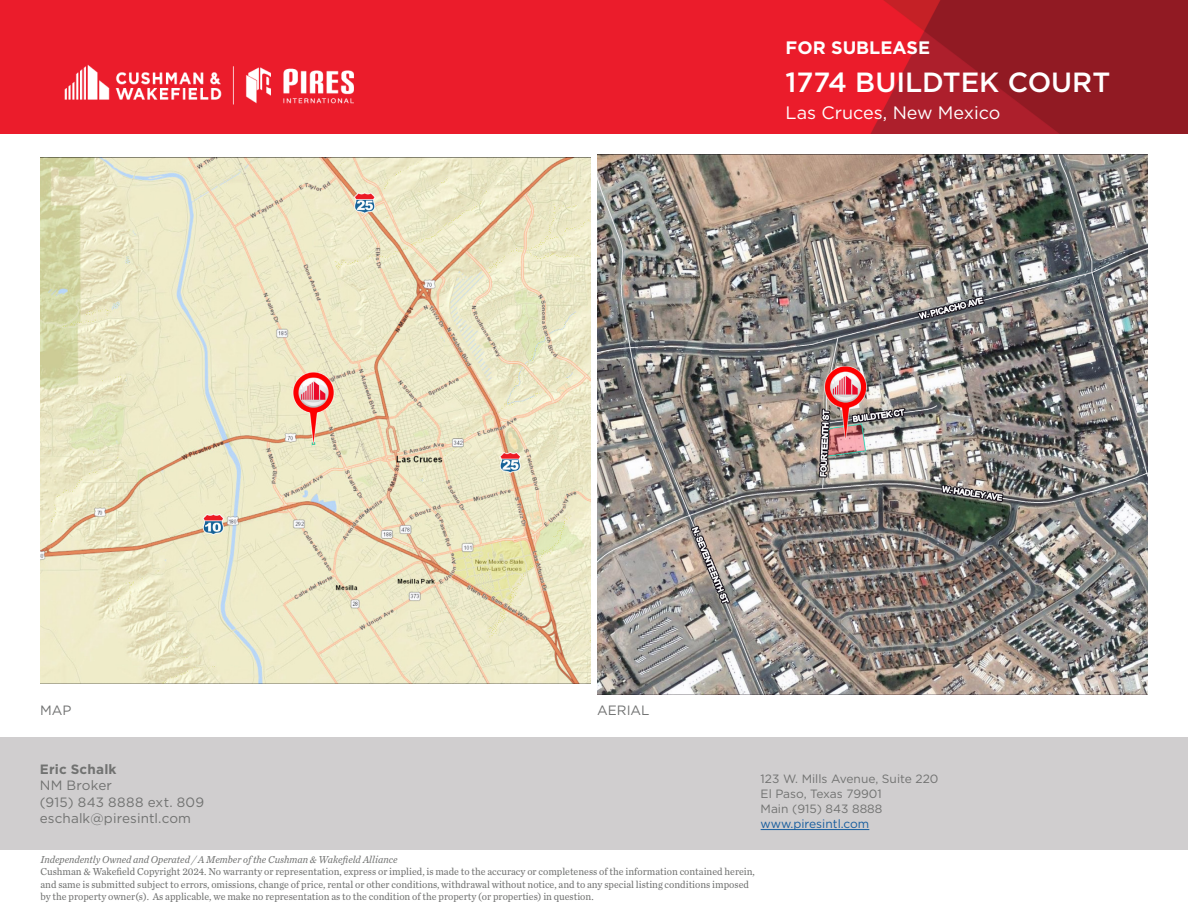
<style>
.page{position:relative;width:1188px;height:918px;background:#fff}
.page>*{position:absolute;margin:0;border:0;box-sizing:border-box;transform-origin:0 0}
.t1{font:500 27.75px "Gotham";color:#fff}
.t2{font:18px "Gotham";color:#fff}
.t3{font:700 18px "Gotham";color:#fff}
.t4{font:13.5px/16.2px "Gotham";letter-spacing:.01em;color:#717271}
.t5{font:700 13.5px "Gotham";letter-spacing:.015em;color:#717271}
.t6{font:13.5px "Gotham";color:#717272}
.t7{font:12px/15px "Gotham";color:#717271}
.t8{font:12px "Gotham";color:#175d9e}
.t9{font:10.5px/12.6px "Chronicle Text G2";color:#717271;scale:.95 1}
.t10{font:italic 10.5px "Chronicle Text G2";color:#717271;scale:.95 1}
</style>
<div class="page">
<div style="left:0;top:737px;width:1188px;height:112px;background:#d0cecf"></div>
<hr style="left:761px;top:829px;width:108px;height:1px;background:#175d9e">
<img style="left:0;top:0;width:1188px;height:133px">
<div style="left:39px;top:32px;width:294px;height:77px;background:#eb1c2b"></div>
<img style="left:64px;top:48px;width:314px;height:60px">
<img style="left:597px;top:155px;width:551px;height:539px">
<img style="left:40px;top:158px;width:551px;height:526px">
<h2 class="t3" style="left:786px;top:35px;width:146px">FOR SUBLEASE</h2>
<h1 class="t1" style="left:786px;top:64px;width:326px">1774 BUILDTEK COURT</h1>
<h2 class="t2" style="left:786px;top:101px;width:216px">Las Cruces, New Mexico</h2>
<p class="t6" style="left:40px;top:702px;width:33px">MAP</p>
<p class="t6" style="left:597px;top:702px;width:54px">AERIAL</p>
<p class="t5" style="left:40px;top:760px;width:78px">Eric Schalk</p>
<p class="t4" style="left:40px;top:777px;width:166px">NM Broker<br>(915) 843 8888 ext. 809 eschalk@piresintl.com</p>
<p class="t7" style="left:761px;top:771px;width:179px">123 W. Mills Avenue, Suite 220<br>El Paso, Texas 79901<br>Main (915) 843 8888</p>
<p class="t8" style="left:761px;top:816px;width:110px">www.piresintl.com</p>
<p class="t10" style="left:40px;top:851px;width:377px">Independently Owned and Operated / A Member of the Cushman &amp; Wakefield Alliance</p>
<p class="t9" style="left:40px;top:865px;width:754px">Cushman &amp; Wakefield Copyright 2024. No warranty or representation, express or implied, is made to the accuracy or completeness of the information contained herein, and same is submitted subject to errors, omissions, change of price, rental or other conditions, withdrawal without notice, and to any special listing conditions imposed by the property owner(s). As applicable, we make no representation as to the condition of the property (or properties) in question.</p>
</div>
